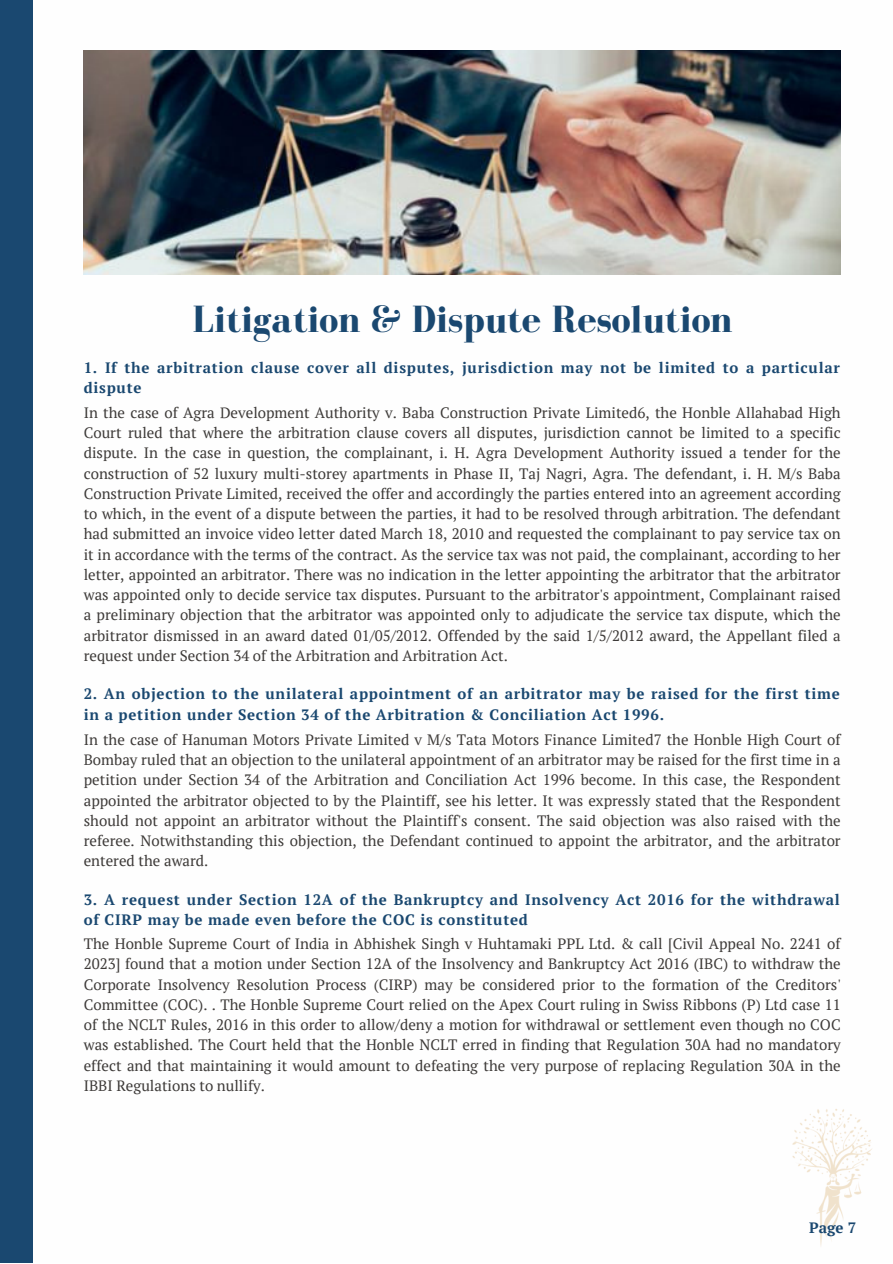
<style>
.page{position:relative;width:893px;height:1264px;background:#fff}
.page>*{position:absolute;margin:0;border:0;box-sizing:border-box;transform-origin:0 0}
.t1{font:700 39px "Bodoni FLF";color:#1a4870}
.t2{font:15px/20.2px "PT Serif";color:#3d3a38;text-align:justify}
.t3{font:700 15px/20.2px "PT Serif";letter-spacing:.05em;color:#1a4870}
</style>
<div class="page">
<div style="left:0;top:0;width:33px;height:1262px;background:#1a4870"></div>
<img style="left:84px;top:51px;width:756px;height:223px">
<img style="left:792px;top:1109px;width:80px;height:137px">
<p class="t1" style="left:192px;top:298px;width:542px">Litigation &amp; Dispute Resolution</p>
<p class="t3" style="left:84px;top:357px;width:757px">1. If the arbitration clause cover all disputes, jurisdiction may not be limited to a particular dispute</p>
<p class="t2" style="left:84px;top:402px;width:758px">In the case of Agra Development Authority v. Baba Construction Private Limited6, the Honble Allahabad High Court ruled that where the arbitration clause covers all disputes, jurisdiction cannot be limited to a specific dispute. In the case in question, the complainant, i. H. Agra Development Authority issued a tender for the construction of 52 luxury multi-storey apartments in Phase II, Taj Nagri, Agra. The defendant, i. H. M/s Baba Construction Private Limited, received the offer and accordingly the parties entered into an agreement according to which, in the event of a dispute between the parties, it had to be resolved through arbitration. The defendant had submitted an invoice video letter dated March 18, 2010 and requested the complainant to pay service tax on it in accordance with the terms of the contract. As the service tax was not paid, the complainant, according to her letter, appointed an arbitrator. There was no indication in the letter appointing the arbitrator that the arbitrator was appointed only to decide service tax disputes. Pursuant to the arbitrator's appointment, Complainant raised a preliminary objection that the arbitrator was appointed only to adjudicate the service tax dispute, which the arbitrator dismissed in an award dated 01/05/2012. Offended by the said 1/5/2012 award, the Appellant filed a request under Section 34 of the Arbitration and Arbitration Act.</p>
<p class="t3" style="left:84px;top:683px;width:757px">2. An objection to the unilateral appointment of an arbitrator may be raised for the first time in a petition under Section 34 of the Arbitration &amp; Conciliation Act 1996.</p>
<p class="t2" style="left:84px;top:729px;width:758px">In the case of Hanuman Motors Private Limited v M/s Tata Motors Finance Limited7 the Honble High Court of Bombay ruled that an objection to the unilateral appointment of an arbitrator may be raised for the first time in a petition under Section 34 of the Arbitration and Conciliation Act 1996 become. In this case, the Respondent appointed the arbitrator objected to by the Plaintiff, see his letter. It was expressly stated that the Respondent should not appoint an arbitrator without the Plaintiff's consent. The said objection was also raised with the referee. Notwithstanding this objection, the Defendant continued to appoint the arbitrator, and the arbitrator entered the award.</p>
<p class="t3" style="left:84px;top:889px;width:757px">3. A request under Section 12A of the Bankruptcy and Insolvency Act 2016 for the withdrawal of CIRP may be made even before the COC is constituted</p>
<p class="t2" style="left:84px;top:933px;width:758px">The Honble Supreme Court of India in Abhishek Singh v Huhtamaki PPL Ltd. &amp; call [Civil Appeal No. 2241 of 2023] found that a motion under Section 12A of the Insolvency and Bankruptcy Act 2016 (IBC) to withdraw the Corporate Insolvency Resolution Process (CIRP) may be considered prior to the formation of the Creditors' Committee (COC). . The Honble Supreme Court relied on the Apex Court ruling in Swiss Ribbons (P) Ltd case 11 of the NCLT Rules, 2016 in this order to allow/deny a motion for withdrawal or settlement even though no COC was established. The Court held that the Honble NCLT erred in finding that Regulation 30A had no mandatory effect and that maintaining it would amount to defeating the very purpose of replacing Regulation 30A in the IBBI Regulations to nullify.</p>
<p class="t3" style="left:809px;top:1216px;width:48px">Page 7</p>
</div>
